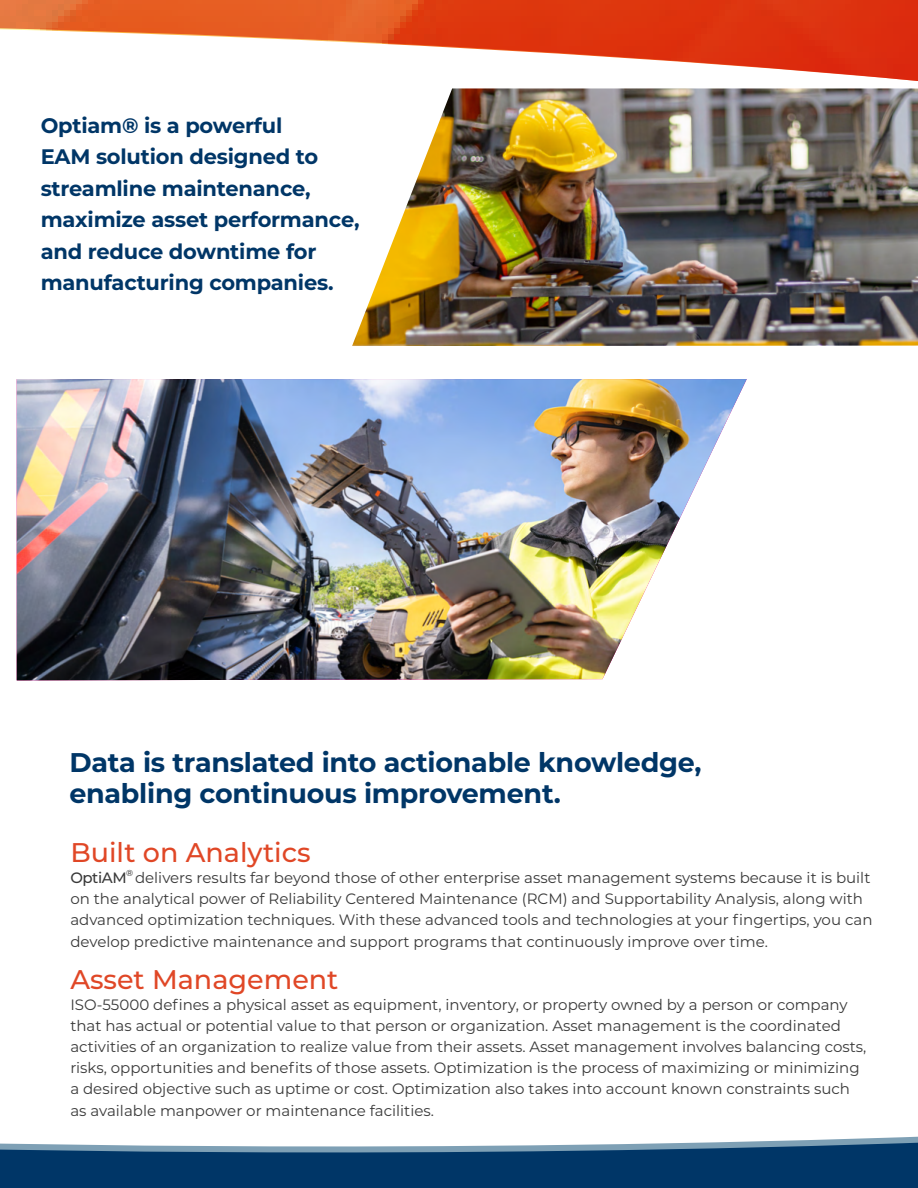
<style>
.page{position:relative;width:918px;height:1188px;background:#fff}
.page>*{position:absolute;margin:0;border:0;box-sizing:border-box;transform-origin:0 0}
.t1{font:700 27px/31.5px "Montserrat";letter-spacing:-.01em;color:#003667}
.t2{font:500 27px "Montserrat";color:#e04726}
.t3{font:700 21px/31.5px "Montserrat";letter-spacing:-.01em;color:#003667}
.t4{font:15px/21.1px "Montserrat";color:#393939}
.s1{font-weight:500}
</style>
<div class="page">
<svg style="left:0;top:1136px;width:918px;height:52px;background:#356187"></svg>
<svg style="left:0;top:0;width:918px;height:81px"></svg>
<img style="left:352px;top:88px;width:566px;height:258px">
<img style="left:17px;top:379px;width:730px;height:301px">
<p class="t3" style="left:41px;top:108px;width:320px">Optiam® is a powerful<br>EAM solution designed to streamline maintenance, maximize asset performance, and reduce downtime for manufacturing companies.</p>
<p class="t1" style="left:69px;top:745px;width:634px">Data is translated into actionable knowledge, enabling continuous improvement.</p>
<p class="t2" style="left:70px;top:834px;width:242px">Built on Analytics</p>
<p class="t4" style="left:70px;top:867px;width:804px"><span class="s1">OptiAM</span><sup>®</sup> delivers results far beyond those of other enterprise asset management systems because it is built on the analytical power of Reliability Centered Maintenance (RCM) and Supportability Analysis, along with advanced optimization techniques. With these advanced tools and technologies at your fingertips, you can</p>
<p class="t4" style="left:70px;top:931px;width:699px">develop predictive maintenance and support programs that continuously improve over time.</p>
<p class="t2" style="left:70px;top:961px;width:270px">Asset Management</p>
<p class="t4" style="left:70px;top:994px;width:798px">ISO-55000 defines a physical asset as equipment, inventory, or property owned by a person or company that has actual or potential value to that person or organization. Asset management is the coordinated activities of an organization to realize value from their assets. Asset management involves balancing costs, risks, opportunities and benefits of those assets. Optimization is the process of maximizing or minimizing a desired objective such as uptime or cost. Optimization also takes into account known constraints such as available manpower or maintenance facilities.</p>
</div>
